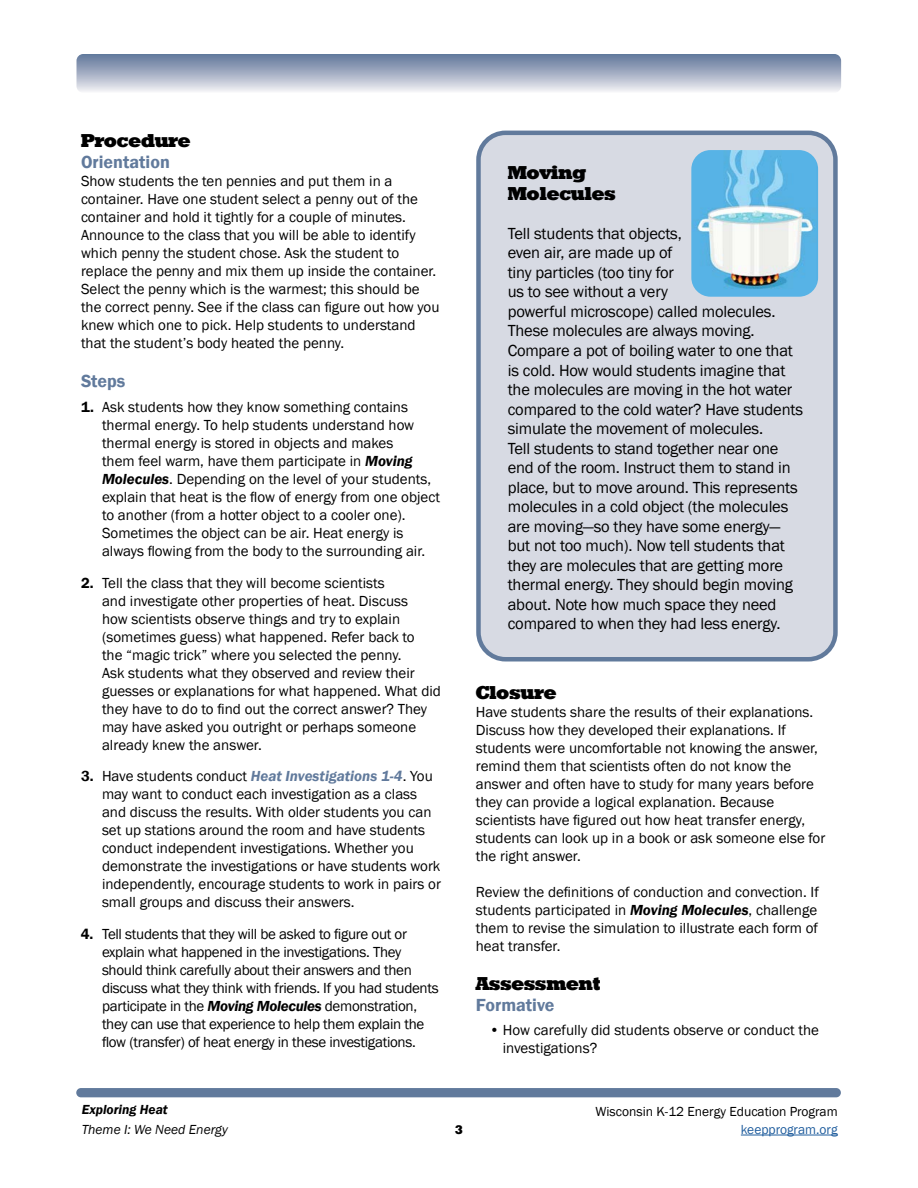
<style>
.page{position:relative;width:918px;height:1188px;background:#fff}
.page>*{position:absolute;margin:0;border:0;box-sizing:border-box;transform-origin:0 0}
.t1{font:18px/21px "Roland";color:#000}
.t2{font:600 18px "Franklin Gothic";color:#617a9c}
.t3{font:16.5px/19.5px "Franklin Gothic";letter-spacing:-.01em;color:#000}
.t4{font:15px/18px "Franklin Gothic";color:#000}
.t5{font:15px/18px "Franklin Gothic";letter-spacing:-.02em;color:#000}
.t6{font:13.5px "Franklin Gothic";color:#000}
.t7{font:italic 13.5px "Franklin Gothic";color:#000}
.t8{font:13.5px "Franklin Gothic";color:#215e9e}
.t9{font:italic 600 13.5px "Franklin Gothic";color:#000}
.t10{font:12px "Roland";color:#000}
.s1{font-weight:600}
.s2{font-weight:600;font-style:italic}
.s3{font-weight:600;font-style:italic;color:#617a9c}
</style>
<div class="page">
<div style="left:76px;top:1088px;width:765px;height:9px;background:#617a9c;border-radius:5px"></div>
<hr style="left:741px;top:1135px;width:97px;height:1px;background:#215e9e">
<div style="left:76px;top:54px;width:765px;height:39px;background:linear-gradient(to bottom,#5e7499,#f2f0f4);border-radius:7px"></div>
<div style="left:478px;top:133px;width:357px;height:526px;background:#d7dae3;border-radius:27px"></div>
<div style="left:476px;top:131px;width:362px;height:531px;border:4px solid #617a9c;border-radius:27px"></div>
<img style="left:691px;top:150px;width:127px;height:147px">
<p class="t1" style="left:81px;top:131px;width:111px">Procedure</p>
<p class="t2" style="left:81px;top:151px;width:90px">Orientation</p>
<p class="t4" style="left:81px;top:173px;width:360px">Show students the ten pennies and put them in a container. Have one student select a penny out of the container and hold it tightly for a couple of minutes.<br>Announce to the class that you will be able to identify which penny the student chose. Ask the student to replace the penny and mix them up inside the container.<br>Select the penny which is the warmest; this should be the correct penny. See if the class can figure out how you knew which one to pick. Help students to understand that the student’s body heated the penny.</p>
<p class="t2" style="left:81px;top:370px;width:46px">Steps</p>
<p class="t4" style="left:102px;top:399px;width:340px;text-indent:-21px"><span class="s1">1.</span> Ask students how they know something contains thermal energy. To help students understand how thermal energy is stored in objects and makes<br>them feel warm, have them participate in <span class="s2">Moving Molecules</span>. Depending on the level of your students, explain that heat is the flow of energy from one object to another (from a hotter object to a cooler one).<br>Sometimes the object can be air. Heat energy is always flowing from the body to the surrounding air.</p>
<p class="t4" style="left:102px;top:574px;width:340px;text-indent:-21px"><span class="s1">2.</span> Tell the class that they will become scientists<br>and investigate other properties of heat. Discuss<br>how scientists observe things and try to explain (sometimes guess) what happened. Refer back to<br>the “magic trick” where you selected the penny.<br>Ask students what they observed and review their guesses or explanations for what happened. What did they have to do to find out the correct answer? They may have asked you outright or perhaps someone already knew the answer.</p>
<p class="t4" style="left:102px;top:768px;width:341px;text-indent:-21px"><span class="s1">3.</span> Have students conduct <span class="s3">Heat Investigations 1-4</span>. You may want to conduct each investigation as a class and discuss the results. With older students you can set up stations around the room and have students conduct independent investigations. Whether you demonstrate the investigations or have students work independently, encourage students to work in pairs or small groups and discuss their answers.</p>
<p class="t5" style="left:102px;top:925px;width:338px;text-indent:-21px"><span class="s1">4.</span> Tell students that they will be asked to figure out or explain what happened in the investigations. They should think carefully about their answers and then discuss what they think with friends. If you had students participate in the <span class="s2">Moving Molecules</span> demonstration, they can use that experience to help them explain the flow (transfer) of heat energy in these investigations.</p>
<p class="t9" style="left:82px;top:1101px;width:88px">Exploring Heat</p>
<p class="t1" style="left:508px;top:163px;width:109px">Moving<br>Molecules</p>
<p class="t3" style="left:508px;top:224px;width:297px">Tell students that objects,<br>even air, are made up of<br>tiny particles (too tiny for<br>us to see without a very<br>powerful microscope) called molecules.<br>These molecules are always moving.<br>Compare a pot of boiling water to one that is cold. How would students imagine that the molecules are moving in the hot water compared to the cold water? Have students simulate the movement of molecules.<br>Tell students to stand together near one end of the room. Instruct them to stand in place, but to move around. This represents molecules in a cold object (the molecules are moving—so they have some energy— but not too much). Now tell students that they are molecules that are getting more thermal energy. They should begin moving about. Note how much space they need compared to when they had less energy.</p>
<p class="t1" style="left:476px;top:682px;width:82px">Closure</p>
<p class="t4" style="left:476px;top:703px;width:351px">Have students share the results of their explanations.<br>Discuss how they developed their explanations. If students were uncomfortable not knowing the answer, remind them that scientists often do not know the answer and often have to study for many years before they can provide a logical explanation. Because scientists have figured out how heat transfer energy, students can look up in a book or ask someone else for the right answer.</p>
<p class="t4" style="left:476px;top:883px;width:344px;text-align:justify">Review the definitions of conduction and convection. If students participated in <span class="s2">Moving Molecules</span>, challenge them to revise the simulation to illustrate each form of heat transfer.</p>
<p class="t1" style="left:476px;top:973px;width:126px">Assessment</p>
<p class="t2" style="left:476px;top:994px;width:80px">Formative</p>
<p class="t4" style="left:503px;top:1022px;width:318px;text-indent:-14px">• How carefully did students observe or conduct the investigations?</p>
<p class="t6" style="left:596px;top:1103px;width:244px">Wisconsin K-12 Energy Education Program</p>
<p class="t7" style="left:82px;top:1121px;width:148px">Theme I: We Need Energy</p>
<p class="t8" style="left:741px;top:1121px;width:98px">keepprogram.org</p>
<p class="t10" style="left:455px;top:1123px;width:9px">3</p>
</div>
